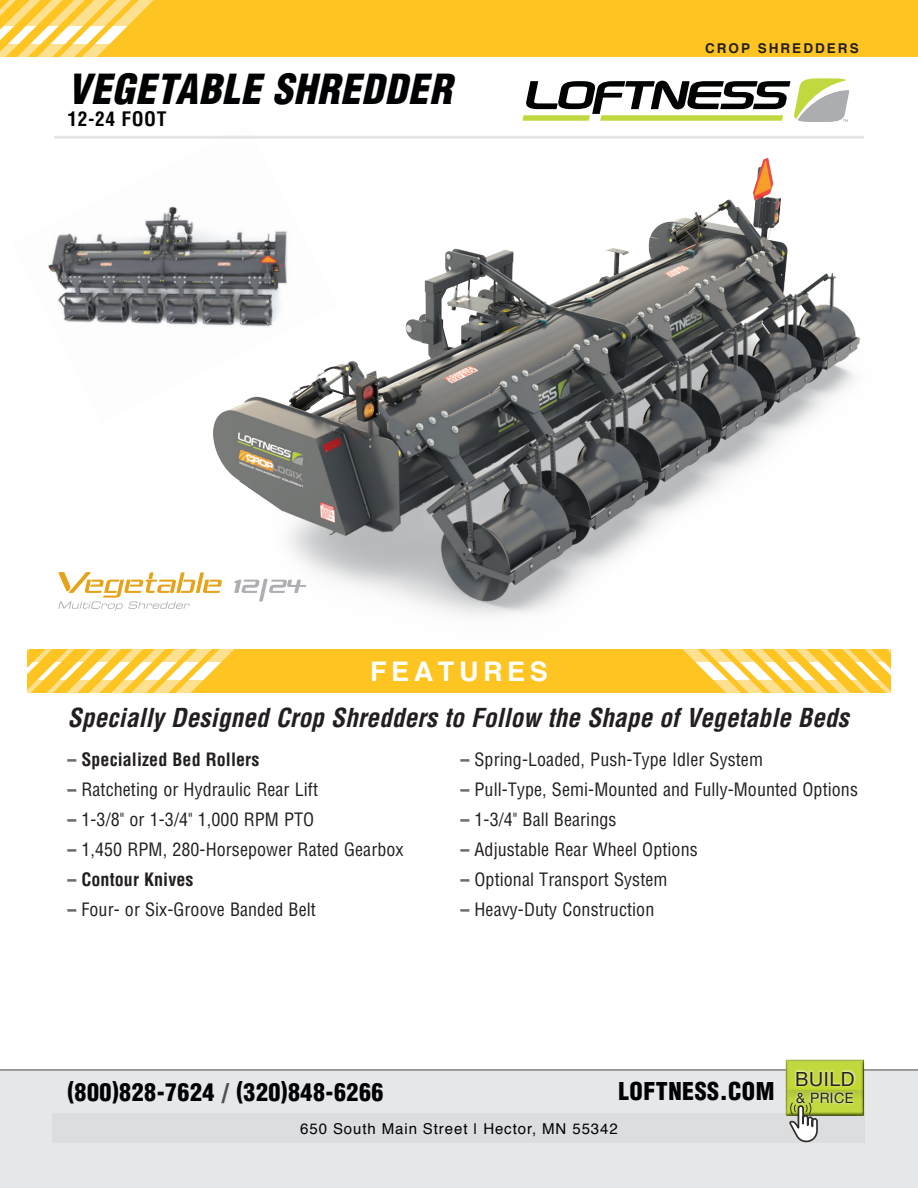
<style>
.page{position:relative;width:918px;height:1188px;background:#fff}
.page>*{position:absolute;margin:0;border:0;box-sizing:border-box;transform-origin:0 0}
.t1{font:italic 900 condensed 40.5px "Helvetica";letter-spacing:.02em;color:#010203}
.t2{font:700 27px "Helvetica";letter-spacing:.17em;color:#fff}
.t3{font:italic 700 condensed 25.5px "Helvetica";color:#231f20}
.t4{font:900 condensed 24px "Helvetica";letter-spacing:.02em;color:#010203}
.t5{font:700 condensed 19.5px "Helvetica";letter-spacing:.03em;color:#010203}
.t6{font:19.5px "Helvetica Neue";letter-spacing:.03em;color:#231f20}
.t7{font:condensed 18px "Helvetica";letter-spacing:.005em;color:#231f20}
.t8{font:700 condensed 18px "Helvetica";letter-spacing:.005em;color:#231f20}
.t9{font:15px "Helvetica";letter-spacing:.06em;color:#010203}
.t10{font:14.25px "Helvetica Neue";letter-spacing:.03em;color:#231f20}
.t11{font:700 13.5px "Helvetica";letter-spacing:.15em;color:#231f20}
.s1{font-weight:900;font-stretch:normal;color:#6c6d70}
.s2{color:#4d4f51}
</style>
<div class="page">
<img style="left:213px;top:157px;width:648px;height:459px">
<svg style="left:58px;top:572px;width:164px;height:39px"></svg>
<svg style="left:234px;top:579px;width:72px;height:22px"></svg>
<img style="left:48px;top:157px;width:290px;height:266px">
<div style="left:0;top:1069px;width:918px;height:119px;background:#e6e7e9"></div>
<div style="left:52px;top:1114px;width:814px;height:29px;background:#dcdddf"></div>
<svg style="left:522px;top:78px;width:327px;height:44px"></svg>
<div style="left:0;top:0;width:918px;height:57px;background:#fec422"></div>
<hr style="left:54px;top:136px;width:810px;height:3px;background:#e4e5e7">
<div style="left:27px;top:649px;width:864px;height:44px;background:#fec422"></div>
<svg style="left:27px;top:662px;width:195px;height:18px"></svg>
<svg style="left:695px;top:662px;width:196px;height:18px"></svg>
<svg style="left:27px;top:649px;width:864px;height:13px"></svg>
<svg style="left:27px;top:680px;width:864px;height:13px"></svg>
<svg style="left:0;top:26px;width:128px;height:18px"></svg>
<svg style="left:0;top:0;width:154px;height:26px"></svg>
<svg style="left:0;top:44px;width:110px;height:13px"></svg>
<div style="left:783px;top:1059px;width:81px;height:58px;background:#788924;opacity:.75"></div>
<div style="left:794px;top:1069px;width:63px;height:36px;background:#fff;opacity:.89"></div>
<svg style="left:789px;top:1102px;width:30px;height:41px"></svg>
<p class="t1" style="left:68px;top:63px;width:386px">VEGETABLE SHREDDER</p>
<p class="t5" style="left:68px;top:107px;width:100px">12-24 FOOT</p>
<p class="t11" style="left:705px;top:37px;width:155px">CROP SHREDDERS</p>
<p class="t2" style="left:370px;top:650px;width:179px">FEATURES</p>
<p class="t3" style="left:68px;top:701px;width:783px">Specially Designed Crop Shredders to Follow the Shape of Vegetable Beds</p>
<p class="t8" style="left:68px;top:748px;width:193px"><span class="s1">–</span> Specialized Bed Rollers</p>
<p class="t7" style="left:68px;top:778px;width:252px"><span class="s1">–</span> Ratcheting or Hydraulic Rear Lift</p>
<p class="t7" style="left:68px;top:808px;width:248px"><span class="s1">–</span> 1-3/8" or 1-3/4" 1,000 RPM PTO</p>
<p class="t7" style="left:68px;top:838px;width:338px"><span class="s1">–</span> 1,450 RPM, 280-Horsepower Rated Gearbox</p>
<p class="t8" style="left:68px;top:868px;width:128px"><span class="s1">–</span> Contour Knives</p>
<p class="t7" style="left:68px;top:898px;width:250px"><span class="s1">–</span> Four- or Six-Groove Banded Belt</p>
<p class="t7" style="left:461px;top:748px;width:304px"><span class="s1">–</span> Spring-Loaded, Push-Type Idler System</p>
<p class="t7" style="left:461px;top:778px;width:399px"><span class="s1">–</span> Pull-Type, Semi-Mounted and Fully-Mounted Options</p>
<p class="t7" style="left:461px;top:808px;width:158px"><span class="s1">–</span> 1-3/4" Ball Bearings</p>
<p class="t7" style="left:461px;top:838px;width:239px"><span class="s1">–</span> Adjustable Rear Wheel Options</p>
<p class="t7" style="left:461px;top:868px;width:208px"><span class="s1">–</span> Optional Transport System</p>
<p class="t7" style="left:461px;top:898px;width:195px"><span class="s1">–</span> Heavy-Duty Construction</p>
<p class="t4" style="left:68px;top:1077px;width:317px">(800)828-7624 <span class="s2">/</span> (320)848-6266</p>
<p class="t4" style="left:619px;top:1076px;width:157px">LOFTNESS.COM</p>
<p class="t9" style="left:300px;top:1117px;width:319px">650 South Main Street | Hector, MN 55342</p>
<p class="t6" style="left:795px;top:1065px;width:61px">BUILD</p>
<p class="t10" style="left:796px;top:1087px;width:59px">&amp; PRICE</p>
</div>
